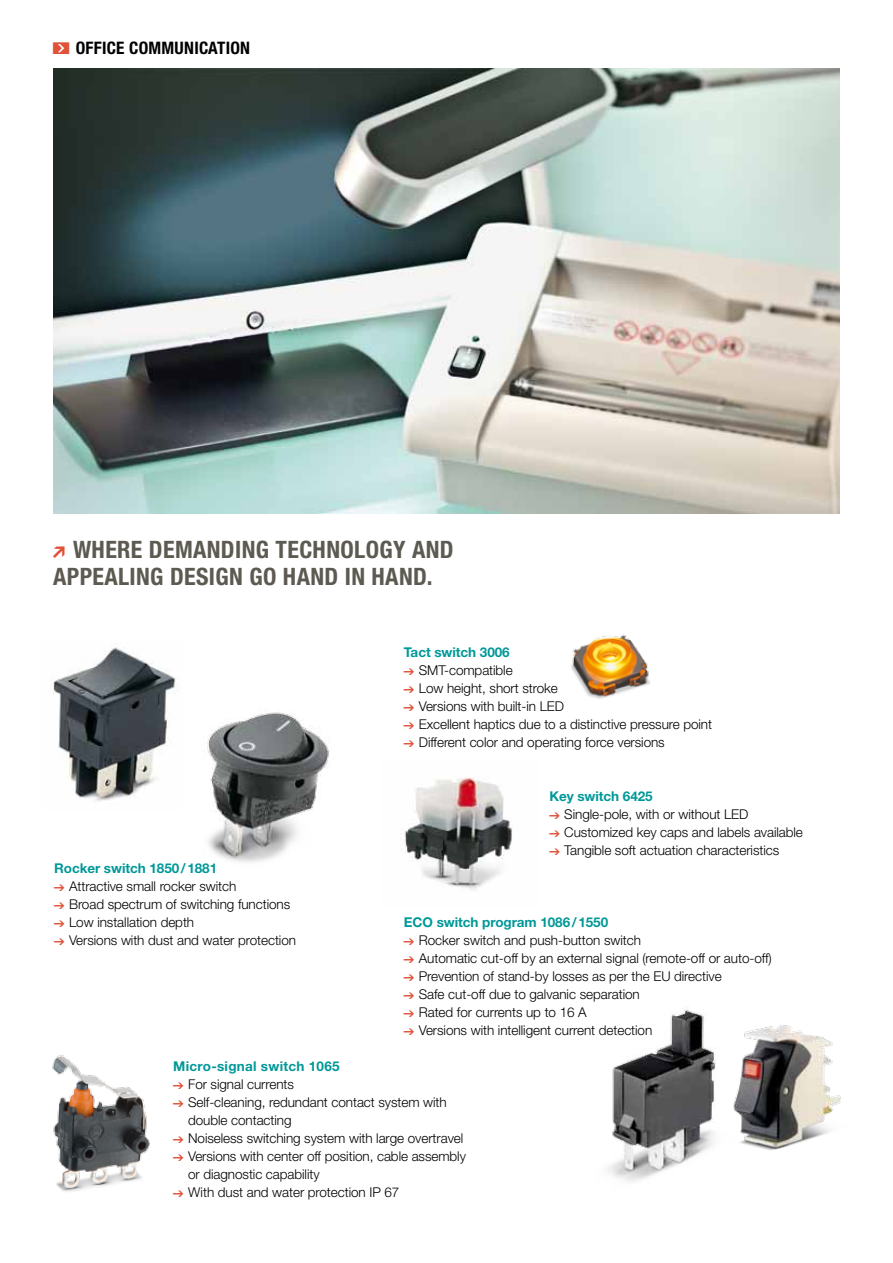
<style>
.page{position:relative;width:893px;height:1263px;background:#fff}
.page>*{position:absolute;margin:0;border:0;box-sizing:border-box;transform-origin:0 0}
.t1{font:700 condensed 24px "Helvetica Neue LT Pro";letter-spacing:.015em;color:#5c5a51}
.t2{font:700 condensed 17.25px "Helvetica Neue LT Pro";letter-spacing:.015em;color:#000}
.t3{font:300 13.5px/18px "Helvetica Neue LT Pro";letter-spacing:-.005em;color:#000}
.t4{font:700 13.5px "Helvetica Neue LT Pro";letter-spacing:.02em;color:#009898}
.s1{font-family:"Myriad MM L Bank Arrows";font-weight:400;font-stretch:normal;color:#e05137}
.s2{font-weight:700;color:#009898}
.s3{font-family:"Myriad MM L Bank Arrows";font-weight:400;color:#e05137}
</style>
<div class="page">
<img style="left:52px;top:1055px;width:98px;height:137px">
<img style="left:608px;top:1007px;width:106px;height:175px">
<img style="left:714px;top:1025px;width:127px;height:125px">
<img style="left:53px;top:647px;width:126px;height:154px">
<img style="left:207px;top:712px;width:122px;height:150px">
<img style="left:405px;top:776px;width:108px;height:113px">
<img style="left:53px;top:68px;width:787px;height:445px">
<img style="left:571px;top:634px;width:79px;height:65px">
<p class="t2" style="left:53px;top:38px;width:173px"><span class="s1">\</span> OFFICE COMMUNICATION</p>
<h1 class="t1" style="left:53px;top:535px;width:167px"><span class="s1">H</span> WHERE DEMANDING</h1>
<h1 class="t1" style="left:276px;top:535px;width:52px">TECHNOLOGY</h1>
<h1 class="t1" style="left:412px;top:535px;width:28px">AND</h1>
<h1 class="t1" style="left:53px;top:562px;width:77px">APPEALING</h1>
<h1 class="t1" style="left:170px;top:562px;width:51px">DESIGN</h1>
<h1 class="t1" style="left:249px;top:562px;width:184px">GO HAND IN HAND.</h1>
<p class="t3" style="left:404px;top:643px;width:310px"><span class="s2">Tact switch 3006<br></span><span class="s3">@</span> SMT-compatible<br><span class="s3">@</span> Low height, short stroke<br><span class="s3">@</span> Versions with built-in LED<br><span class="s3">@</span> Excellent haptics due to a distinctive pressure point <span class="s3">@</span> Different color and operating force versions</p>
<p class="t3" style="left:54px;top:859px;width:243px"><span class="s2">Rocker switch 1850/1881<br></span><span class="s3">@</span> Attractive small rocker switch<br><span class="s3">@</span> Broad spectrum of switching functions <span class="s3">@</span> Low installation depth<br><span class="s3">@</span> Versions with dust and water protection</p>
<p class="t3" style="left:549px;top:787px;width:255px"><span class="s2">Key switch 6425<br></span><span class="s3">@</span> Single-pole, with or without LED<br><span class="s3">@</span> Customized key caps and labels available <span class="s3">@</span> Tangible soft actuation characteristics</p>
<p class="t3" style="left:404px;top:913px;width:369px"><span class="s2">ECO switch program 1086/1550<br></span><span class="s3">@</span> Rocker switch and push-button switch<br><span class="s3">@</span> Automatic cut-off by an external signal (remote-off or auto-off) <span class="s3">@</span> Prevention of stand-by losses as per the EU directive<br><span class="s3">@</span> Safe cut-off due to galvanic separation<br><span class="s3">@</span> Rated for currents up to 16 A<br><span class="s3">@</span> Versions with intelligent current detection</p>
<p class="t4" style="left:173px;top:1058px;width:168px">Micro-signal switch 1065</p>
<p class="t3" style="left:173px;top:1075px;width:122px"><span class="s3">@</span> For signal currents</p>
<p class="t3" style="left:173px;top:1093px;width:275px"><span class="s3">@</span> Self-cleaning, redundant contact system with</p>
<p class="t3" style="left:188px;top:1111px;width:105px">double contacting</p>
<p class="t3" style="left:173px;top:1129px;width:291px"><span class="s3">@</span> Noiseless switching system with large overtravel</p>
<p class="t3" style="left:173px;top:1147px;width:294px"><span class="s3">@</span> Versions with center off position, cable assembly</p>
<p class="t3" style="left:188px;top:1165px;width:133px">or diagnostic capability</p>
<p class="t3" style="left:173px;top:1183px;width:228px"><span class="s3">@</span> With dust and water protection IP 67</p>
</div>
